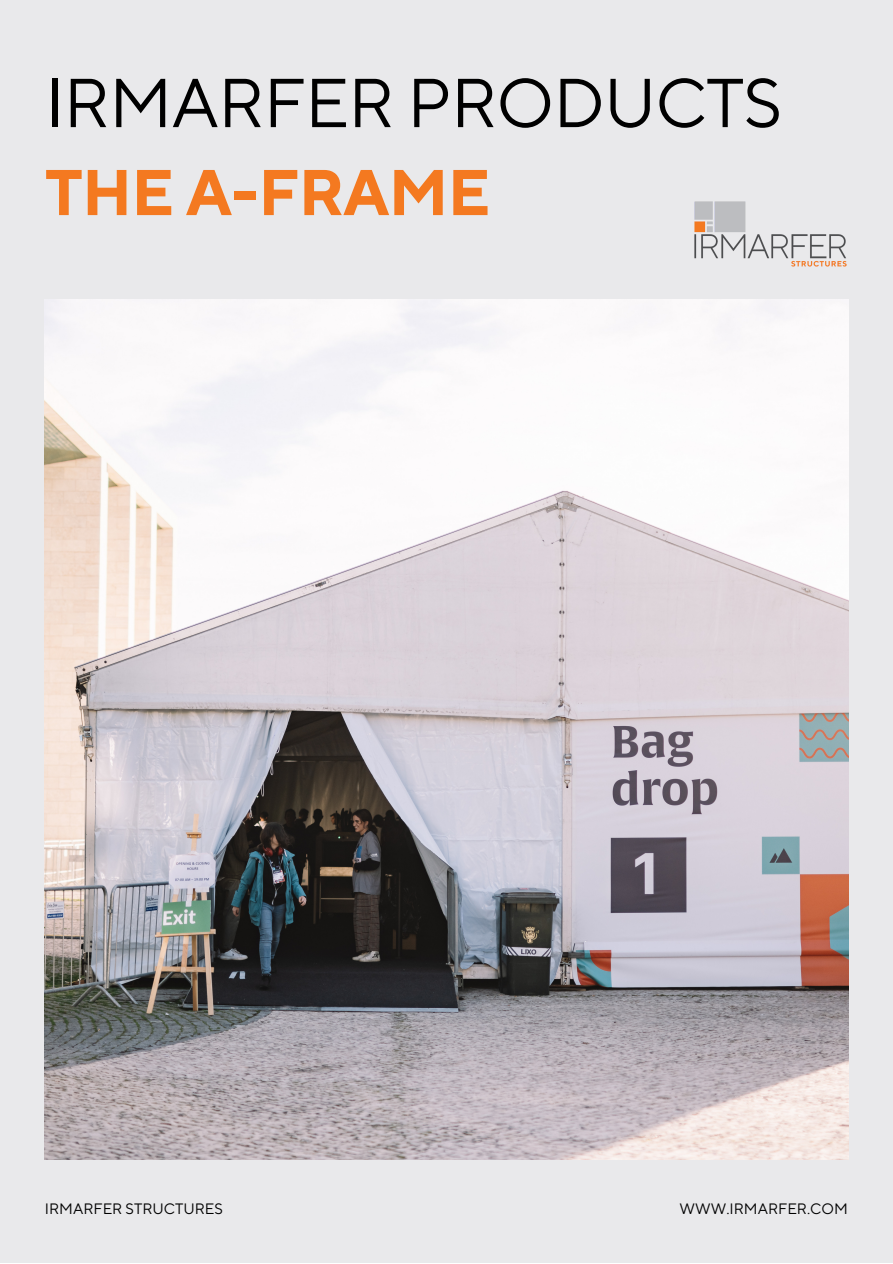
<style>
.page{position:relative;width:893px;height:1264px;background:#fff}
.page>*{position:absolute;margin:0;border:0;box-sizing:border-box;transform-origin:0 0}
.t1{font:69px "TT Norms Pro";letter-spacing:-.015em;color:#000}
.t2{font:700 64.5px "TT Norms Pro";letter-spacing:-.015em;color:#f47920}
.t3{font:15px "TT Norms Pro";color:#000}
</style>
<div class="page">
<div style="left:0;top:0;width:892px;height:1262px;background:#e9e9eb"></div>
<img style="left:44px;top:299px;width:804px;height:860px">
<img style="left:694px;top:201px;width:153px;height:66px">
<p class="t1" style="left:45px;top:62px;width:738px">IRMARFER PRODUCTS</p>
<p class="t2" style="left:45px;top:154px;width:447px">THE A-FRAME</p>
<p class="t3" style="left:45px;top:1199px;width:180px">IRMARFER STRUCTURES</p>
<p class="t3" style="left:679px;top:1199px;width:170px">WWW.IRMARFER.COM</p>
</div>
